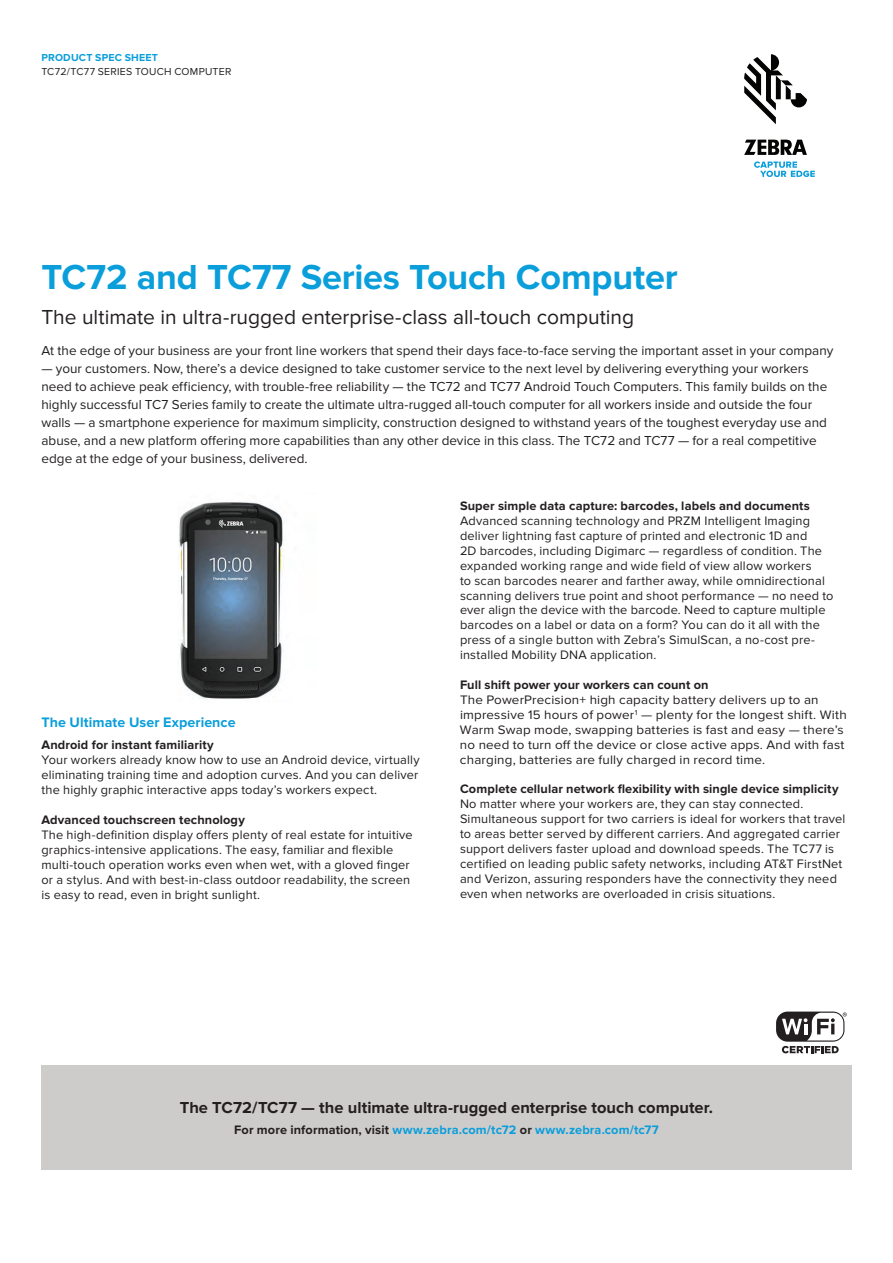
<style>
.page{position:relative;width:893px;height:1263px;background:#fff}
.page>*{position:absolute;margin:0;border:0;box-sizing:border-box;transform-origin:0 0}
.t1{font:700 36px "Proxima Nova";letter-spacing:-.005em;color:#0a9edb}
.t2{font:21px "Proxima Nova";color:#231f20}
.t3{font:700 16.5px "Proxima Nova";color:#231f20}
.t4{font:700 14.25px "Proxima Nova";letter-spacing:.005em;color:#0a9edb}
.t5{font:13.5px/18px "Proxima Nova";color:#231f20}
.t6{font:12.75px/15px "Proxima Nova";letter-spacing:.015em;color:#231f20}
.t7{font:12.75px/15px "Proxima Nova";letter-spacing:.015em;color:#231f20;scale:1.05 1}
.t8{font:700 12.75px "Proxima Nova";letter-spacing:.01em;color:#231f20}
.t9{font:700 12.75px "Proxima Nova";letter-spacing:.01em;color:#0a9edb}
.t10{font:10.5px "Proxima Nova";letter-spacing:.025em;color:#231f20}
.t11{font:700 10.5px "Proxima Nova";letter-spacing:.02em;color:#0a9edb}
.s1{color:#231f20}
</style>
<div class="page">
<div style="left:41px;top:1066px;width:810px;height:104px;background:#ceccca"></div>
<img style="left:179px;top:502px;width:106px;height:197px">
<svg style="left:776px;top:1011px;width:68px;height:31px"></svg>
<svg style="left:782px;top:1046px;width:57px;height:7px"></svg>
<svg style="left:782px;top:1012px;width:65px;height:28px"></svg>
<svg style="left:744px;top:54px;width:63px;height:70px"></svg>
<svg style="left:744px;top:140px;width:63px;height:15px"></svg>
<svg style="left:754px;top:161px;width:61px;height:16px"></svg>
<p class="t11" style="left:41px;top:51px;width:118px">PRODUCT SPEC SHEET</p>
<p class="t10" style="left:41px;top:66px;width:191px">TC72/TC77 SERIES TOUCH COMPUTER</p>
<h1 class="t1" style="left:41px;top:256px;width:638px">TC72 and TC77 Series Touch Computer</h1>
<h2 class="t2" style="left:41px;top:305px;width:594px">The ultimate in ultra-rugged enterprise-class all-touch computing</h2>
<p class="t5" style="left:41px;top:342px;width:793px">At the edge of your business are your front line workers that spend their days face-to-face serving the important asset in your company</p>
<p class="t5" style="left:41px;top:360px;width:787px">— your customers. Now, there’s a device designed to take customer service to the next level by delivering everything your workers need to achieve peak efficiency, with trouble-free reliability — the TC72 and TC77 Android Touch Computers. This family builds on the highly successful TC7 Series family to create the ultimate ultra-rugged all-touch computer for all workers inside and outside the four walls — a smartphone experience for maximum simplicity, construction designed to withstand years of the toughest everyday use and abuse, and a new platform offering more capabilities than any other device in this class. The TC72 and TC77 — for a real competitive edge at the edge of your business, delivered.</p>
<p class="t4" style="left:41px;top:714px;width:196px">The Ultimate User Experience</p>
<p class="t8" style="left:41px;top:738px;width:174px">Android for instant familiarity</p>
<p class="t6" style="left:41px;top:753px;width:380px;text-align:justify">Your workers already know how to use an Android device, virtually eliminating training time and adoption curves. And you can deliver the highly graphic interactive apps today’s workers expect.</p>
<p class="t8" style="left:41px;top:812px;width:205px">Advanced touchscreen technology</p>
<p class="t6" style="left:41px;top:827px;width:373px">The high-definition display offers plenty of real estate for intuitive graphics-intensive applications. The easy, familiar and flexible multi-touch operation works even when wet, with a gloved finger or a stylus. And with best-in-class outdoor readability, the screen is easy to read, even in bright sunlight.</p>
<p class="t8" style="left:460px;top:498px;width:351px">Super simple data capture: barcodes, labels and documents</p>
<p class="t6" style="left:460px;top:513px;width:375px">Advanced scanning technology and PRZM Intelligent Imaging deliver lightning fast capture of printed and electronic 1D and<br>2D barcodes, including Digimarc — regardless of condition. The expanded working range and wide field of view allow workers<br>to scan barcodes nearer and farther away, while omnidirectional scanning delivers true point and shoot performance — no need to ever align the device with the barcode. Need to capture multiple barcodes on a label or data on a form? You can do it all with the press of a single button with Zebra’s SimulScan, a no-cost pre&shy;installed Mobility DNA application.</p>
<p class="t8" style="left:460px;top:677px;width:250px">Full shift power your workers can count on</p>
<p class="t7" style="left:460px;top:692px;width:370px">The PowerPrecision+ high capacity battery delivers up to an impressive 15 hours of power<sup>1</sup> — plenty for the longest shift. With Warm Swap mode, swapping batteries is fast and easy — there’s no need to turn off the device or close active apps. And with fast charging, batteries are fully charged in record time.</p>
<p class="t8" style="left:460px;top:781px;width:380px">Complete cellular network flexibility with single device simplicity</p>
<p class="t6" style="left:460px;top:796px;width:387px">No matter where your workers are, they can stay connected.<br>Simultaneous support for two carriers is ideal for workers that travel to areas better served by different carriers. And aggregated carrier support delivers faster upload and download speeds. The TC77 is certified on leading public safety networks, including AT&amp;T FirstNet and Verizon, assuring responders have the connectivity they need even when networks are overloaded in crisis situations.</p>
<p class="t3" style="left:180px;top:1098px;width:535px">The TC72/TC77 — the ultimate ultra-rugged enterprise touch computer.</p>
<p class="t9" style="left:234px;top:1122px;width:426px"><span class="s1">For more information, visit</span> www.zebra.com/tc72 <span class="s1">or</span> www.zebra.com/tc77</p>
</div>
